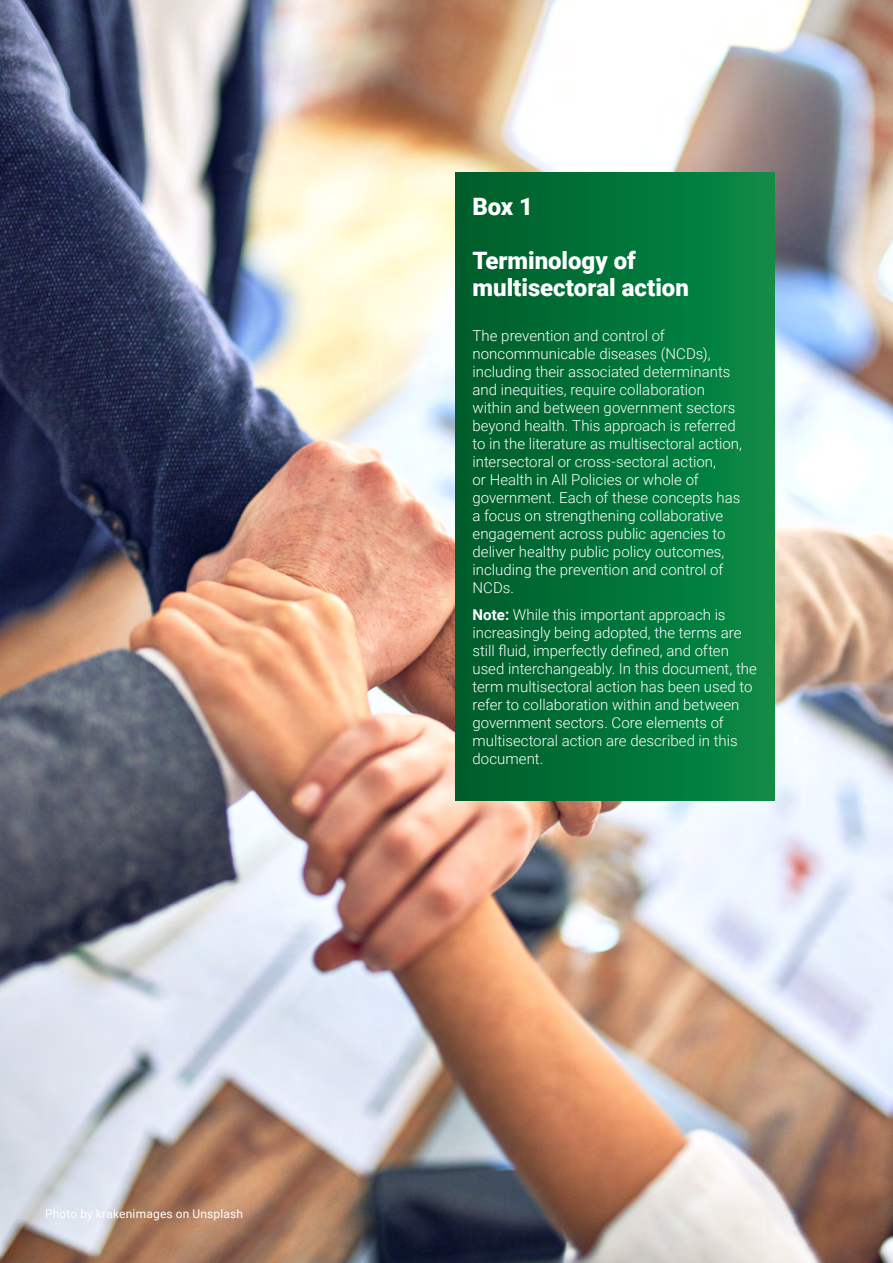
<style>
.page{position:relative;width:893px;height:1263px;background:#fff}
.page>*{position:absolute;margin:0;border:0;box-sizing:border-box;transform-origin:0 0}
.t1{font:900 24px/27px "Roboto";color:#fff}
.t2{font:300 15px/18px "Roboto";color:#fff}
.t3{font:12px "Roboto";letter-spacing:.015em;color:#fff}
.s1{font-weight:700}
</style>
<div class="page">
<img style="left:0;top:0;width:893px;height:1263px">
<div style="left:455px;top:172px;width:319px;height:628px;background:linear-gradient(to right,#005c2a,#088b46)"></div>
<p class="t3" style="left:45px;top:1205px;width:200px">Photo by krakenimages on Unsplash</p>
<h1 class="t1" style="left:472px;top:192px;width:62px">Box 1</h1>
<h1 class="t1" style="left:472px;top:246px;width:218px">Terminology of multisectoral action</h1>
<p class="t2" style="left:472px;top:326px;width:271px">The prevention and control of noncommunicable diseases (NCDs), including their associated determinants and inequities, require collaboration within and between government sectors beyond health. This approach is referred to in the literature as multisectoral action, intersectoral or cross-sectoral action,<br>or Health in All Policies or whole of government. Each of these concepts has a focus on strengthening collaborative engagement across public agencies to deliver healthy public policy outcomes, including the prevention and control of NCDs.</p>
<p class="t2" style="left:472px;top:605px;width:286px"><span class="s1">Note:</span> While this important approach is increasingly being adopted, the terms are still fluid, imperfectly defined, and often used interchangeably. In this document, the term multisectoral action has been used to refer to collaboration within and between government sectors. Core elements of multisectoral action are described in this document.</p>
</div>
